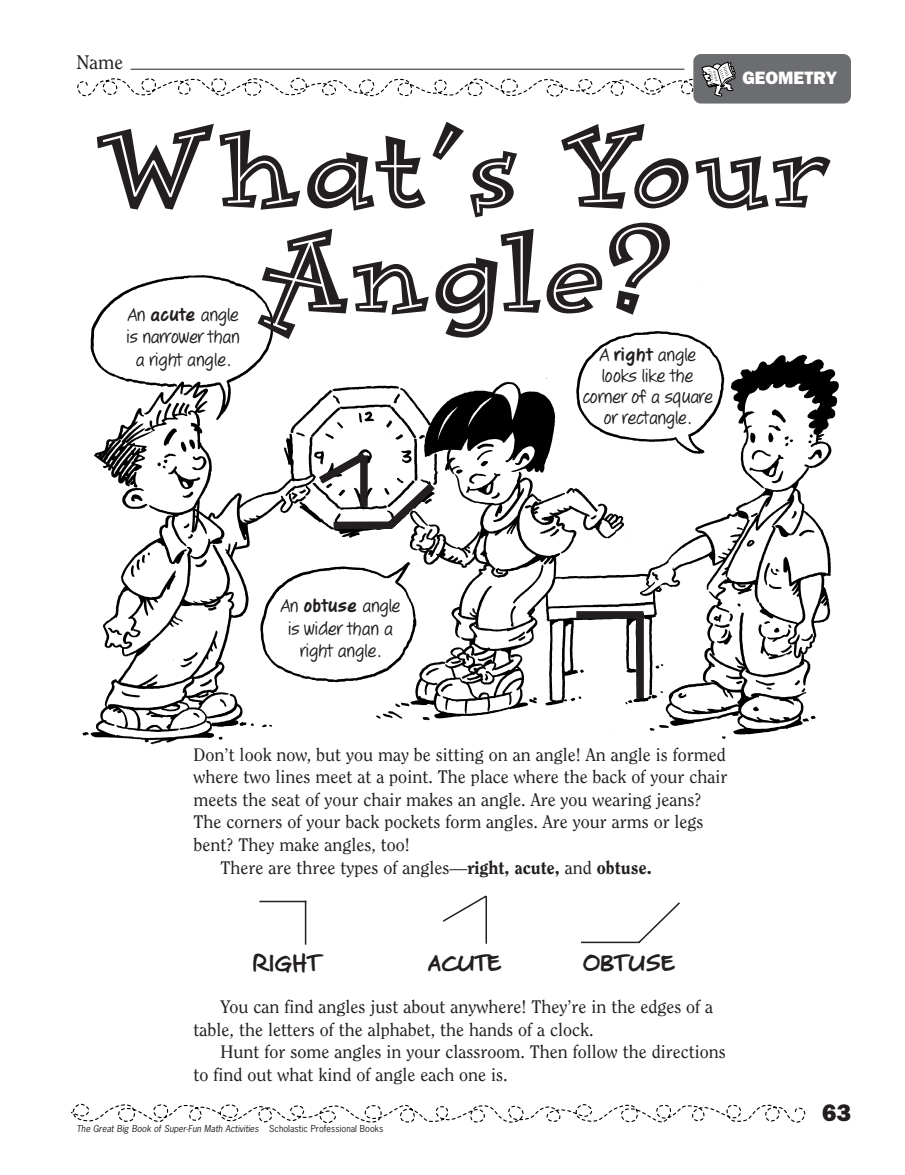
<style>
.page{position:relative;width:905px;height:1175px;background:#fff}
.page>*{position:absolute;margin:0;border:0;box-sizing:border-box;transform-origin:0 0}
.t1{font:120px/105px "Improv ICG Inline";letter-spacing:-.025em;color:#231f20;text-align:center}
.t2{font:700 24px "Jotting";letter-spacing:.01em;color:#231f20}
.t3{font:800 24px "Franklin Gothic";color:#231f20}
.t4{font:19.5px/22.5px "Jotting";letter-spacing:-.03em;color:#231f20;text-align:center}
.t5{font:19.5px "Clearface";color:#231f20}
.t6{font:18px/22.5px "Clearface";color:#231f20}
.t7{font:800 18px "Franklin Gothic";color:#fff}
.t8{font:italic 9px "News Gothic";color:#231f20}
.s1{font-weight:700}
.s2{font-weight:800}
.s3{font-style:normal}
</style>
<div class="page">
<img style="left:82px;top:275px;width:757px;height:470px">
<svg style="left:71px;top:1103px;width:735px;height:20px"></svg>
<div style="left:693px;top:54px;width:157px;height:50px;background:#6c6d70;border-radius:8px"></div>
<svg style="left:77px;top:62px;width:659px;height:36px"></svg>
<svg style="left:310px;top:445px;width:64px;height:69px"></svg>
<svg style="left:326px;top:475px;width:325px;height:231px"></svg>
<svg style="left:259px;top:895px;width:421px;height:50px"></svg>
<p class="t5" style="left:76px;top:54px;width:48px">Name</p>
<p class="t7" style="left:742px;top:72px;width:96px">GEOMETRY</p>
<h1 class="t1" style="left:93px;top:129px;width:742px">What’s Your<br>Angle?</h1>
<p class="t4" style="left:126px;top:305px;width:115px">An <span class="s1">acute</span> angle is narrower than a right angle.</p>
<p class="t4" style="left:582px;top:346px;width:132px;line-height:21px">A <span class="s1">right</span> angle looks like the corner of a square or rectangle.</p>
<p class="t4" style="left:280px;top:597px;width:122px">An <span class="s1">obtuse</span> angle is wider than a right angle.</p>
<p class="t6" style="left:194px;top:744px;width:533px">Don’t look now, but you may be sitting on an angle! An angle is formed</p>
<p class="t6" style="left:194px;top:767px;width:535px">where two lines meet at a point. The place where the back of your chair</p>
<p class="t6" style="left:194px;top:789px;width:509px">meets the seat of your chair makes an angle. Are you wearing jeans?</p>
<p class="t6" style="left:194px;top:812px;width:511px">The corners of your back pockets form angles. Are your arms or legs</p>
<p class="t6" style="left:194px;top:834px;width:218px">bent? They make angles, too!</p>
<p class="t6" style="left:220px;top:857px;width:432px">There are three types of angles—<span class="s2">right, acute,</span> and <span class="s2">obtuse.</span></p>
<h2 class="t2" style="left:252px;top:954px;width:70px">RIGHT</h2>
<h2 class="t2" style="left:427px;top:954px;width:74px">ACUTE</h2>
<h2 class="t2" style="left:582px;top:954px;width:93px">OBTUSE</h2>
<p class="t6" style="left:194px;top:996px;width:521px;text-indent:27px">You can find angles just about anywhere! They’re in the edges of a table, the letters of the alphabet, the hands of a clock.</p>
<p class="t6" style="left:194px;top:1041px;width:533px;text-indent:27px">Hunt for some angles in your classroom. Then follow the directions to find out what kind of angle each one is.</p>
<p class="t8" style="left:76px;top:1124px;width:308px">The Great Big Book of Super-Fun Math Activities <span class="s3">Scholastic Professional Books</span></p>
<h2 class="t3" style="left:822px;top:1104px;width:30px">63</h2>
</div>
